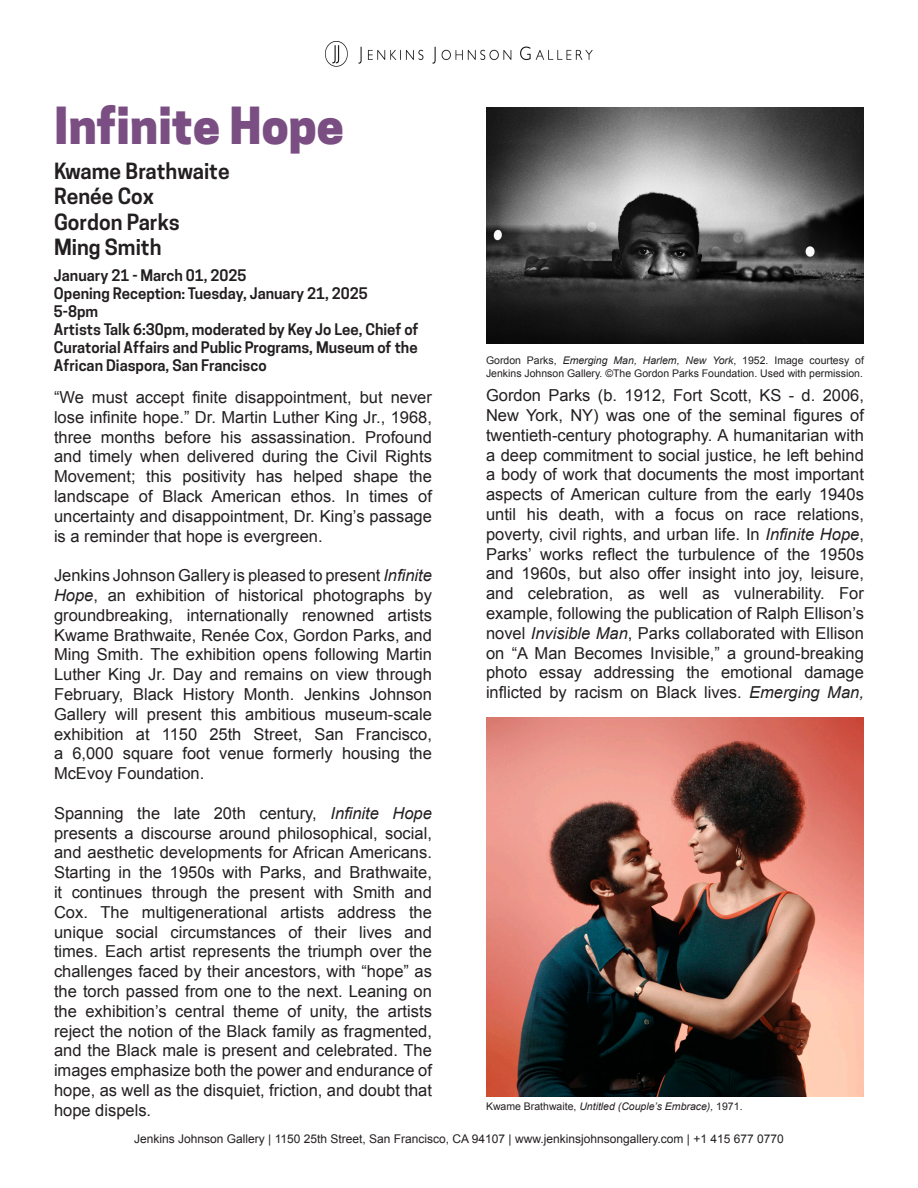
<style>
.page{position:relative;width:918px;height:1188px;background:#fff}
.page>*{position:absolute;margin:0;border:0;box-sizing:border-box;transform-origin:0 0}
.t1{font:800 48px "Cooper Hewitt";color:#7a4e82}
.t2{font:600 21px "Cooper Hewitt";color:#231f20}
.t3{font:16.5px/19.8px "Arial";color:#231f20;text-align:justify}
.t4{font:600 15px/18px "Cooper Hewitt";color:#231f20;text-align:justify}
.t5{font:12px "Arial";color:#231f20}
.t6{font:10.5px/12.6px "Arial";color:#231f20}
.t7{font:italic 10.5px "Arial";color:#231f20}
.s1{font-style:italic}
.s2{font-style:normal}
</style>
<div class="page">
<img style="left:325px;top:41px;width:268px;height:26px">
<img style="left:486px;top:108px;width:378px;height:236px">
<img style="left:486px;top:717px;width:378px;height:379px">
<p class="t1" style="left:54px;top:97px;width:291px">Infinite Hope</p>
<p class="t2" style="left:54px;top:159px;width:177px">Kwame Brathwaite</p>
<p class="t2" style="left:54px;top:184px;width:101px">Renée Cox</p>
<p class="t2" style="left:54px;top:209px;width:127px">Gordon Parks</p>
<p class="t2" style="left:54px;top:235px;width:109px">Ming Smith</p>
<p class="t4" style="left:54px;top:267px;width:194px">January 21 - March 01, 2025</p>
<p class="t4" style="left:54px;top:285px;width:315px">Opening Reception: Tuesday, January 21, 2025</p>
<p class="t4" style="left:54px;top:303px;width:46px">5-8pm</p>
<p class="t4" style="left:54px;top:321px;width:366px">Artists Talk 6:30pm, moderated by Key Jo Lee, Chief of Curatorial Affairs and Public Programs, Museum of the African Diaspora, San Francisco</p>
<p class="t3" style="left:54px;top:387px;width:380px">“We must accept finite disappointment, but never lose infinite hope.” Dr. Martin Luther King Jr., 1968, three months before his assassination. Profound and timely when delivered during the Civil Rights Movement; this positivity has helped shape the landscape of Black American ethos. In times of uncertainty and disappointment, Dr. King’s passage is a reminder that hope is evergreen.</p>
<p class="t3" style="left:54px;top:566px;width:380px">Jenkins Johnson Gallery is pleased to present <span class="s1">Infinite Hope</span>, an exhibition of historical photographs by groundbreaking, internationally renowned artists Kwame Brathwaite, Renée Cox, Gordon Parks, and Ming Smith. The exhibition opens following Martin Luther King Jr. Day and remains on view through February, Black History Month. Jenkins Johnson Gallery will present this ambitious museum-scale exhibition at 1150 25th Street, San Francisco, a 6,000 square foot venue formerly housing the McEvoy Foundation.</p>
<p class="t3" style="left:54px;top:803px;width:380px">Spanning the late 20th century, <span class="s1">Infinite Hope </span>presents a discourse around philosophical, social, and aesthetic developments for African Americans.<br>Starting in the 1950s with Parks, and Brathwaite, it continues through the present with Smith and Cox. The multigenerational artists address the unique social circumstances of their lives and times. Each artist represents the triumph over the challenges faced by their ancestors, with “hope” as the torch passed from one to the next. Leaning on the exhibition’s central theme of unity, the artists reject the notion of the Black family as fragmented, and the Black male is present and celebrated. The images emphasize both the power and endurance of hope, as well as the disquiet, friction, and doubt that hope dispels.</p>
<p class="t6" style="left:486px;top:354px;width:379px">Gordon Parks, <span class="s1">Emerging Man, Harlem, New York</span>, 1952. Image courtesy of<br>Jenkins Johnson Gallery. ©The Gordon Parks Foundation. Used with permission.</p>
<p class="t3" style="left:486px;top:386px;width:380px">Gordon Parks (b. 1912, Fort Scott, KS - d. 2006, New York, NY) was one of the seminal figures of twentieth-century photography. A humanitarian with a deep commitment to social justice, he left behind a body of work that documents the most important aspects of American culture from the early 1940s until his death, with a focus on race relations, poverty, civil rights, and urban life. In <span class="s1">Infinite Hope</span>, Parks’ works reflect the turbulence of the 1950s and 1960s, but also offer insight into joy, leisure, and celebration, as well as vulnerability. For example, following the publication of Ralph Ellison’s novel <span class="s1">Invisible Man</span>, Parks collaborated with Ellison on “A Man Becomes Invisible,” a ground-breaking photo essay addressing the emotional damage inflicted by racism on Black lives. <span class="s1">Emerging Man,</span></p>
<p class="t7" style="left:486px;top:1099px;width:258px"><span class="s2">Kwame Brathwaite,</span> Untitled (Couple’s Embrace), <span class="s2">1971.</span></p>
<p class="t5" style="left:134px;top:1131px;width:651px">Jenkins Johnson Gallery | 1150 25th Street, San Francisco, CA 94107 | www.jenkinsjohnsongallery.com | +1 415 677 0770</p>
</div>
